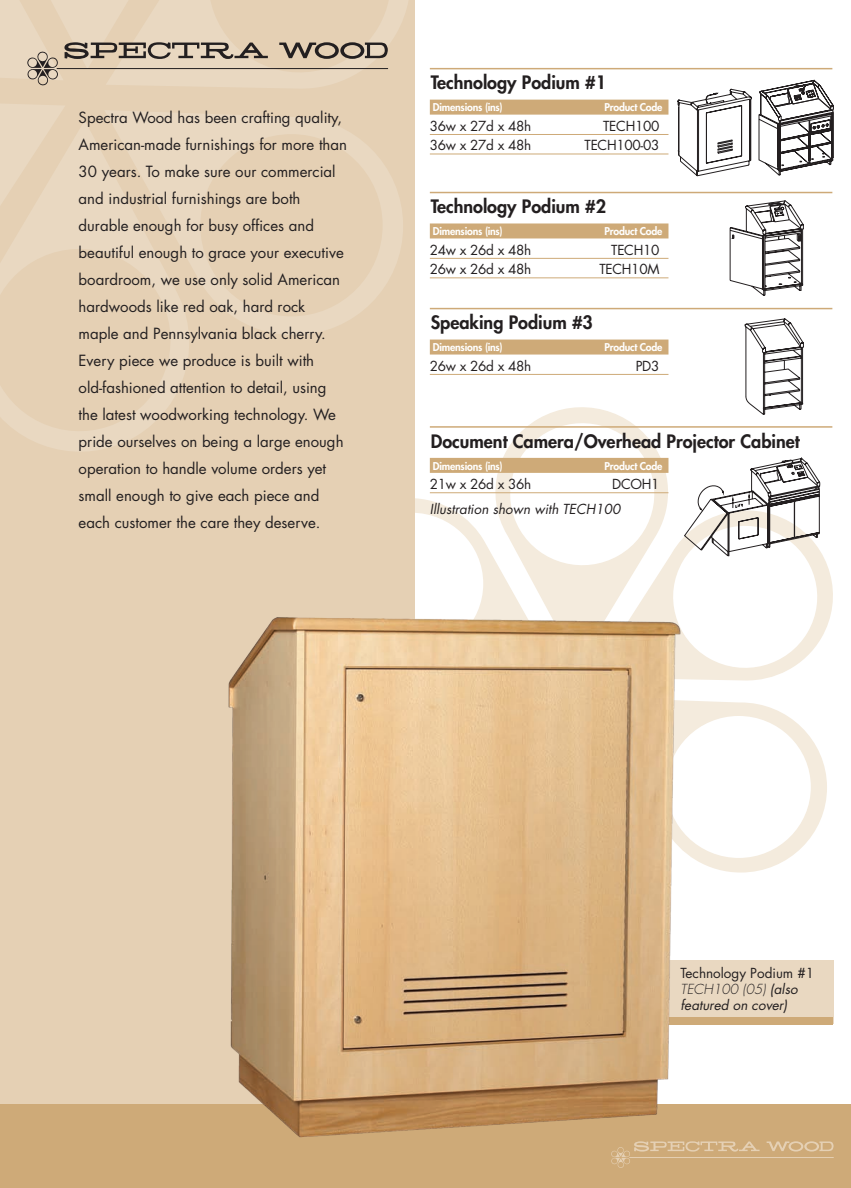
<style>
.page{position:relative;width:851px;height:1188px;background:#fff}
.page>*{position:absolute;margin:0;border:0;box-sizing:border-box;transform-origin:0 0}
.t1{font:800 18px "Futura";color:#231f20}
.t2{font:15px/27px "Futura";color:#231f20}
.t3{font:13.5px "Futura";letter-spacing:-.02em;color:#231f20}
.t4{font:italic 13.5px/16.2px "Futura";color:#231f20}
.t5{font:800 10.5px "Futura";letter-spacing:-.02em;color:#fff}
.s1{font-style:normal}
.s2{font-weight:300}
</style>
<div class="page">
<svg style="left:483px;top:407px;width:186px;height:84px"></svg>
<svg style="left:799px;top:551px;width:34px;height:112px"></svg>
<svg style="left:799px;top:725px;width:28px;height:125px;fill:#f6efe4"></svg>
<div style="left:0;top:0;width:415px;height:1188px;background:#e5d0b4"></div>
<svg style="left:105px;top:110px;width:298px;height:225px"></svg>
<svg style="left:5px;top:120px;width:200px;height:331px"></svg>
<svg style="left:0;top:104px;width:65px;height:229px"></svg>
<svg style="left:0;top:0;width:408px;height:88px"></svg>
<div style="left:0;top:1105px;width:850px;height:83px;background:#ceaa78"></div>
<hr style="left:629px;top:1157px;width:204px;height:1px;background:#e5d0b4">
<svg style="left:799px;top:1141px;width:34px;height:11px"></svg>
<div style="left:516px;top:961px;width:317px;height:63px;background:#e9d8c1"></div>
<div style="left:516px;top:1017px;width:317px;height:7px;background:#ceaa78"></div>
<img style="left:96px;top:491px;width:703px;height:677px">
<hr style="left:430px;top:68px;width:402px;height:1px;background:#ceaa78">
<div style="left:430px;top:100px;width:238px;height:15px;background:#ceaa78"></div>
<hr style="left:430px;top:134px;width:238px;height:1px;background:#ceaa78">
<hr style="left:430px;top:154px;width:238px;height:1px;background:#ceaa78">
<hr style="left:430px;top:192px;width:402px;height:1px;background:#ceaa78">
<div style="left:430px;top:223px;width:238px;height:15px;background:#ceaa78"></div>
<hr style="left:430px;top:258px;width:238px;height:1px;background:#ceaa78">
<hr style="left:430px;top:277px;width:238px;height:1px;background:#ceaa78">
<hr style="left:430px;top:426px;width:402px;height:2px;background:#ceaa78">
<div style="left:430px;top:458px;width:238px;height:15px;background:#ceaa78"></div>
<hr style="left:430px;top:492px;width:238px;height:1px;background:#ceaa78">
<hr style="left:430px;top:308px;width:402px;height:1px;background:#ceaa78">
<div style="left:430px;top:340px;width:238px;height:15px;background:#ceaa78"></div>
<hr style="left:430px;top:374px;width:238px;height:1px;background:#ceaa78">
<img style="left:0;top:115px;width:5px;height:306px">
<svg style="left:684px;top:458px;width:136px;height:98px"></svg>
<svg style="left:677px;top:89px;width:75px;height:87px"></svg>
<svg style="left:730px;top:201px;width:73px;height:95px"></svg>
<svg style="left:758px;top:80px;width:75px;height:95px"></svg>
<svg style="left:744px;top:318px;width:60px;height:97px"></svg>
<p class="t2" style="left:79px;top:104px;width:270px">Spectra Wood has been crafting quality, American-made furnishings for more than 30 years. To make sure our commercial and industrial furnishings are both durable enough for busy offices and beautiful enough to grace your executive boardroom, we use only solid American hardwoods like red oak, hard rock maple and Pennsylvania black cherry.<br>Every piece we produce is built with old-fashioned attention to detail, using the latest woodworking technology. We pride ourselves on being a large enough operation to handle volume orders yet small enough to give each piece and each customer the care they deserve.</p>
<p class="t1" style="left:430px;top:71px;width:177px">Technology Podium #1</p>
<p class="t5" style="left:433px;top:100px;width:71px">Dimensions (ins)</p>
<p class="t5" style="left:604px;top:100px;width:59px">Product Code</p>
<p class="t3" style="left:430px;top:117px;width:103px">36w x 27d x 48h</p>
<p class="t3" style="left:603px;top:117px;width:58px">TECH100</p>
<p class="t3" style="left:430px;top:136px;width:103px">36w x 27d x 48h</p>
<p class="t3" style="left:584px;top:136px;width:76px">TECH100-03</p>
<p class="t1" style="left:430px;top:195px;width:177px">Technology Podium #2</p>
<p class="t5" style="left:433px;top:224px;width:71px">Dimensions (ins)</p>
<p class="t5" style="left:604px;top:224px;width:59px">Product Code</p>
<p class="t3" style="left:430px;top:240px;width:103px">24w x 26d x 48h</p>
<p class="t3" style="left:611px;top:240px;width:50px">TECH10</p>
<p class="t3" style="left:430px;top:260px;width:103px">26w x 26d x 48h</p>
<p class="t3" style="left:599px;top:260px;width:61px">TECH10M</p>
<p class="t1" style="left:430px;top:311px;width:164px">Speaking Podium #3</p>
<p class="t5" style="left:433px;top:340px;width:71px">Dimensions (ins)</p>
<p class="t5" style="left:604px;top:340px;width:59px">Product Code</p>
<p class="t3" style="left:430px;top:357px;width:103px">26w x 26d x 48h</p>
<p class="t3" style="left:635px;top:357px;width:25px">PD3</p>
<p class="t1" style="left:430px;top:429px;width:370px">Document Camera/Overhead Projector Cabinet</p>
<p class="t5" style="left:433px;top:459px;width:71px">Dimensions (ins)</p>
<p class="t5" style="left:604px;top:459px;width:59px">Product Code</p>
<p class="t3" style="left:430px;top:475px;width:103px">21w x 26d x 36h</p>
<p class="t3" style="left:612px;top:475px;width:49px">DCOH1</p>
<p class="t4" style="left:430px;top:501px;width:192px">Illustration shown with TECH100</p>
<p class="t4" style="left:680px;top:964px;width:135px"><span class="s1">Technology Podium #1<br></span><span class="s2">TECH100 (05)</span> (also featured on cover)</p>
</div>
